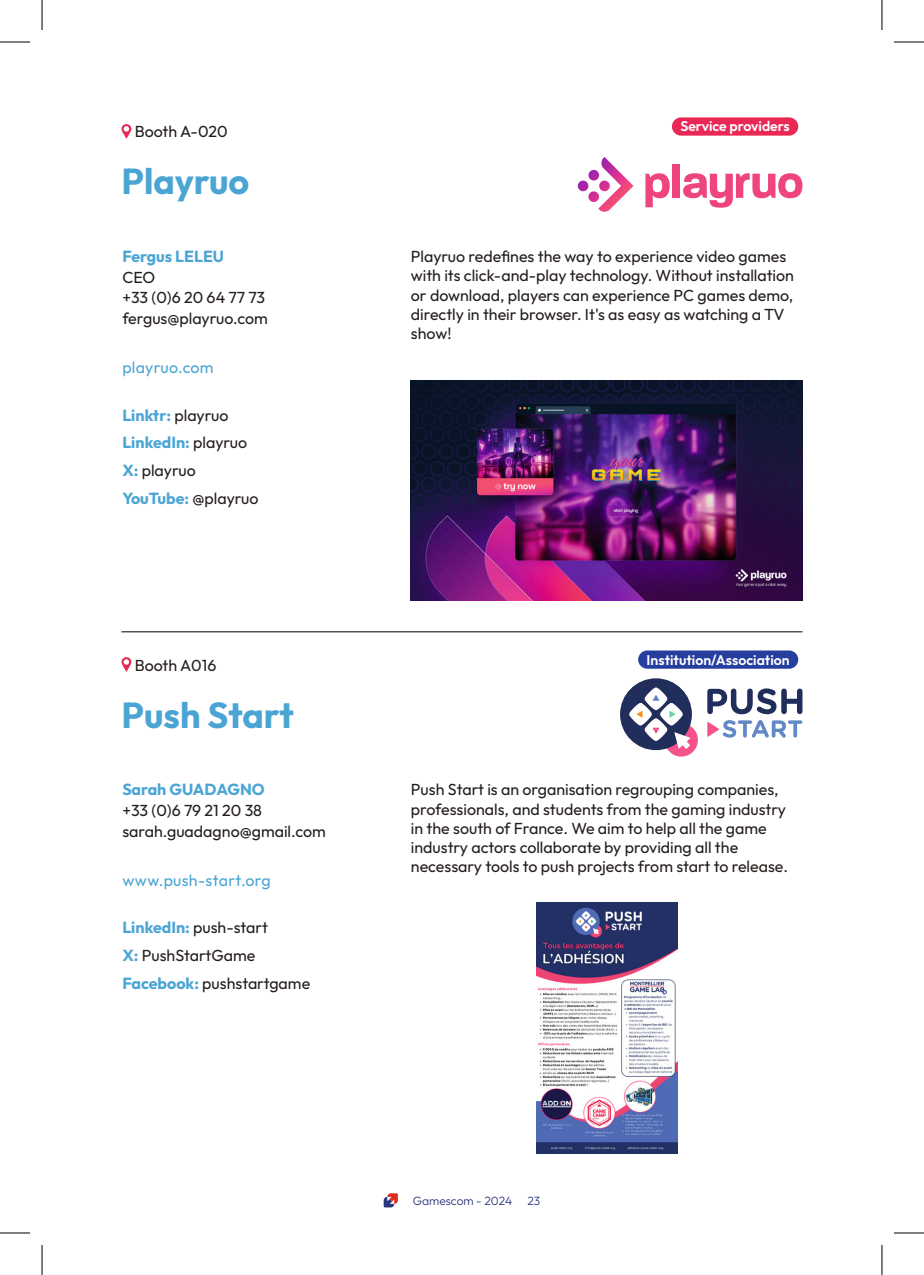
<style>
.page{position:relative;width:924px;height:1275px;background:#fff}
.page>*{position:absolute;margin:0;border:0;box-sizing:border-box;transform-origin:0 0}
.t1{font:700 36px "Outfit";color:#4ba5d4}
.t2{font:16px/19.2px "Outfit";color:#241e1c}
.t3{font:16px "Outfit";letter-spacing:.015em;color:#4ba5d4}
.t4{font:700 16px "Outfit";color:#4ba5d4}
.t5{font:600 14px "Outfit";color:#fff}
.t6{font:300 12px "Outfit";color:#2c367e}
.s1{font-weight:700;color:#4ba5d4}
</style>
<div class="page">
<svg style="left:383px;top:1193px;width:14px;height:14px"></svg>
<hr style="left:121px;top:631px;width:681px;height:1px;background:#000">
<svg style="left:645px;top:173px;width:24px;height:34px"></svg>
<div style="left:672px;top:164px;width:7px;height:34px;background:#ef457f"></div>
<svg style="left:683px;top:173px;width:119px;height:35px"></svg>
<svg style="left:577px;top:157px;width:56px;height:55px"></svg>
<div style="left:671px;top:117px;width:126px;height:19px;background:#e92856;border-radius:9px"></div>
<svg style="left:121px;top:124px;width:10px;height:15px"></svg>
<img style="left:411px;top:381px;width:391px;height:220px">
<svg style="left:707px;top:688px;width:95px;height:26px"></svg>
<svg style="left:707px;top:720px;width:95px;height:17px"></svg>
<div style="left:664px;top:723px;width:33px;height:33px;background:#f4528b;border-radius:50%"></div>
<svg style="left:619px;top:678px;width:72px;height:72px"></svg>
<svg style="left:628px;top:687px;width:62px;height:62px"></svg>
<div style="left:637px;top:650px;width:160px;height:18px;background:#263e9d;border-radius:9px"></div>
<svg style="left:121px;top:657px;width:10px;height:15px"></svg>
<img style="left:536px;top:902px;width:141px;height:251px">
<hr style="left:0;top:42px;width:30px;height:1px;background:#000">
<hr style="left:893px;top:42px;width:30px;height:1px;background:#000">
<hr style="left:0;top:1232px;width:30px;height:1px;background:#000">
<hr style="left:893px;top:1232px;width:30px;height:1px;background:#000">
<hr style="left:42px;top:0;width:1px;height:30px;background:#000">
<hr style="left:42px;top:1245px;width:1px;height:30px;background:#000">
<hr style="left:881px;top:0;width:1px;height:30px;background:#000">
<hr style="left:881px;top:1245px;width:1px;height:30px;background:#000">
<p class="t2" style="left:135px;top:122px;width:94px">Booth A-020</p>
<h1 class="t1" style="left:121px;top:161px;width:129px">Playruo</h1>
<p class="t4" style="left:122px;top:247px;width:103px">Fergus LELEU</p>
<p class="t2" style="left:122px;top:267px;width:147px;line-height:20.6px">CEO<br>+33 (0)6 20 64 77 73 fergus@playruo.com</p>
<p class="t3" style="left:122px;top:358px;width:93px">playruo.com</p>
<p class="t2" style="left:122px;top:401px;width:138px;line-height:27.8px"><span class="s1">Linktr:</span> playruo<br><span class="s1">LinkedIn:</span> playruo<br><span class="s1">X:</span> playruo<br><span class="s1">YouTube:</span> @playruo</p>
<p class="t2" style="left:135px;top:655px;width:83px">Booth A016</p>
<h1 class="t1" style="left:121px;top:694px;width:174px">Push Start</h1>
<p class="t4" style="left:122px;top:780px;width:144px">Sarah GUADAGNO</p>
<p class="t2" style="left:122px;top:800px;width:205px;line-height:20.6px">+33 (0)6 79 21 20 38 sarah.guadagno@gmail.com</p>
<p class="t3" style="left:122px;top:870px;width:150px">www.push-start.org</p>
<p class="t2" style="left:122px;top:913px;width:189px;line-height:27.8px"><span class="s1">LinkedIn:</span> push-start<br><span class="s1">X:</span> PushStartGame<br><span class="s1">Facebook:</span> pushstartgame</p>
<p class="t5" style="left:680px;top:118px;width:111px">Service providers</p>
<p class="t2" style="left:411px;top:247px;width:384px">Playruo redefines the way to experience video games with its click-and-play technology. Without installation or download, players can experience PC games demo, directly in their browser. It's as easy as watching a TV show!</p>
<p class="t5" style="left:646px;top:651px;width:144px">Institution/Association</p>
<p class="t2" style="left:411px;top:780px;width:378px">Push Start is an organisation regrouping companies, professionals, and students from the gaming industry in the south of France. We aim to help all the game industry actors collaborate by providing all the necessary tools to push projects from start to release.</p>
<p class="t6" style="left:412px;top:1193px;width:129px">Gamescom - 2024 23</p>
</div>
